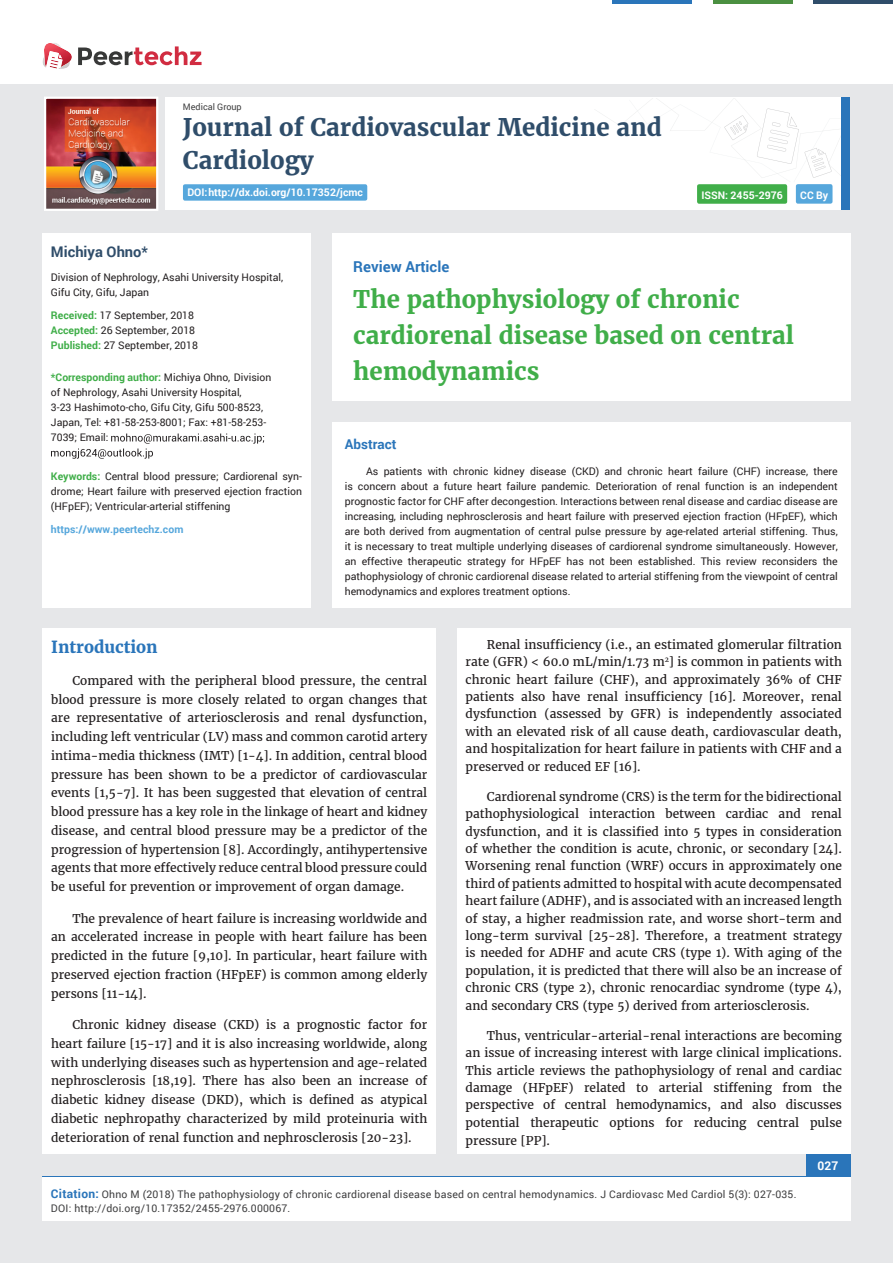
<style>
.page{position:relative;width:893px;height:1263px;background:#e6e7e9}
.page>*{position:absolute;margin:0;border:0;box-sizing:border-box;transform-origin:0 0}
.t1{font:700 24px/36px "Merriweather";color:#40ae49}
.t2{font:700 24px/33px "Merriweather";color:#2f4d6a}
.t3{font:700 16.5px "Merriweather";color:#2a75ba}
.t4{font:700 15px "Roboto";color:#2a75ba}
.t5{font:700 14.7px "Roboto";color:#2f4d6a}
.t6{font:700 13.5px "Roboto";color:#2a75ba}
.t7{font:12px/18.8px "Merriweather";color:#231f20;text-align:justify}
.t8{font:700 12px "Roboto";color:#fff}
.t9{font:10.5px/15px "Roboto";color:#231f20;text-align:justify}
.t10{font:10.5px/13.5px "Roboto";letter-spacing:.02em;color:#3e3e3f}
.t11{font:700 10.5px "Roboto";color:#fff}
.t12{font:700 10.5px "Roboto";color:#40ae49}
.t13{font:700 10.5px "Roboto";color:#56a7dc}
.t14{font:10.35px/15px "Roboto";color:#231f20}
.t15{font:9px "Roboto";color:#3e3e3f}
.s1{font-weight:700;color:#40ae49}
.s2{font-weight:400;font-size:10.35px;color:#231f20}
.s3{font-weight:700;font-size:12px;color:#2a75ba}
</style>
<div class="page">
<div style="left:165px;top:98px;width:684px;height:112px;background:#fff"></div>
<svg style="left:596px;top:100px;width:245px;height:78px"></svg>
<div style="left:841px;top:98px;width:8px;height:112px;background:#2a75ba"></div>
<img style="left:44px;top:97px;width:114px;height:114px">
<div style="left:0;top:0;width:893px;height:83px;background:#fff"></div>
<div style="left:796px;top:184px;width:36px;height:20px;background:#56a7dc;border-radius:2px"></div>
<hr style="left:713px;top:0;width:79px;height:3px;background:#4b9041">
<hr style="left:612px;top:0;width:80px;height:3px;background:#2a75ba">
<hr style="left:813px;top:0;width:80px;height:3px;background:#2f4d6a">
<div style="left:806px;top:1154px;width:44px;height:51px;background:#2a75ba"></div>
<div style="left:42px;top:1177px;width:809px;height:43px;background:#fff"></div>
<svg style="left:42px;top:43px;width:160px;height:26px"></svg>
<div style="left:697px;top:184px;width:90px;height:20px;background:#40ae49;border-radius:2px"></div>
<div style="left:183px;top:184px;width:184px;height:17px;background:#56a7dc;border-radius:2px"></div>
<div style="left:332px;top:422px;width:518px;height:185px;background:#fff"></div>
<div style="left:332px;top:233px;width:518px;height:168px;background:#fff"></div>
<div style="left:42px;top:233px;width:269px;height:374px;background:#fff"></div>
<svg style="left:51px;top:434px;width:213px;height:25px"></svg>
<div style="left:43px;top:629px;width:393px;height:525px;background:#fff"></div>
<div style="left:457px;top:629px;width:393px;height:525px;background:#fff"></div>
<p class="t15" style="left:183px;top:101px;width:60px">Medical Group</p>
<h1 class="t2" style="left:183px;top:111px;width:480px">Journal of Cardiovascular Medicine and<br>Cardiology</h1>
<p class="t11" style="left:187px;top:185px;width:177px">DOI: http://dx.doi.org/10.17352/jcmc</p>
<p class="t11" style="left:701px;top:188px;width:83px">ISSN: 2455-2976</p>
<p class="t11" style="left:800px;top:188px;width:29px">CC By</p>
<p class="t5" style="left:51px;top:242px;width:99px">Michiya Ohno*</p>
<p class="t9" style="left:51px;top:269px;width:234px">Division of Nephrology, Asahi University Hospital,<br>Gifu City, Gifu, Japan</p>
<p class="t9" style="left:51px;top:308px;width:149px;text-align:left"><span class="s1">Received:</span> 17 September, 2018<br><span class="s1">Accepted:</span> 26 September, 2018<br><span class="s1">Published:</span> 27 September, 2018</p>
<p class="t12" style="left:51px;top:370px;width:222px">*Corresponding author: <span class="s2">Michiya Ohno, Division</span></p>
<p class="t14" style="left:51px;top:385px;width:217px">of Nephrology, Asahi University Hospital,<br>3-23 Hashimoto-cho, Gifu City, Gifu 500-8523, Japan, Tel: +81-58-253-8001; Fax: +81-58-253- 7039; Email:</p>
<p class="t9" style="left:51px;top:468px;width:253px"><span class="s1">Keywords:</span> Central blood pressure; Cardiorenal syn&shy;drome; Heart failure with preserved ejection fraction (HFpEF); Ventricular-arterial stiffening</p>
<p class="t13" style="left:51px;top:522px;width:134px">https://www.peertechz.com</p>
<p class="t4" style="left:353px;top:256px;width:98px">Review Article</p>
<h1 class="t1" style="left:353px;top:281px;width:442px">The pathophysiology of chronic cardiorenal disease based on central hemodynamics</h1>
<p class="t6" style="left:345px;top:435px;width:53px">Abstract</p>
<p class="t9" style="left:345px;top:463px;width:494px;text-indent:21px">As patients with chronic kidney disease (CKD) and chronic heart failure (CHF) increase, there is concern about a future heart failure pandemic. Deterioration of renal function is an independent prognostic factor for CHF after decongestion. Interactions between renal disease and cardiac disease are increasing, including nephrosclerosis and heart failure with preserved ejection fraction (HFpEF), which are both derived from augmentation of central pulse pressure by age-related arterial stiffening. Thus, it is necessary to treat multiple underlying diseases of cardiorenal syndrome simultaneously. However, an effective therapeutic strategy for HFpEF has not been established. This review reconsiders the pathophysiology of chronic cardiorenal disease related to arterial stiffening from the viewpoint of central hemodynamics and explores treatment options.</p>
<h2 class="t3" style="left:51px;top:637px;width:108px">Introduction</h2>
<p class="t7" style="left:51px;top:671px;width:378px;text-indent:21px">Compared with the peripheral blood pressure, the central blood pressure is more closely related to organ changes that are representative of arteriosclerosis and renal dysfunction, including left ventricular (LV) mass and common carotid artery intima-media thickness (IMT) [1-4]. In addition, central blood pressure has been shown to be a predictor of cardiovascular events [1,5-7]. It has been suggested that elevation of central blood pressure has a key role in the linkage of heart and kidney disease, and central blood pressure may be a predictor of the progression of hypertension [8]. Accordingly, antihypertensive agents that more effectively reduce central blood pressure could be useful for prevention or improvement of organ damage.</p>
<p class="t7" style="left:51px;top:909px;width:378px;text-indent:21px">The prevalence of heart failure is increasing worldwide and an accelerated increase in people with heart failure has been predicted in the future [9,10]. In particular, heart failure with preserved ejection fraction (HFpEF) is common among elderly persons [11-14].</p>
<p class="t7" style="left:51px;top:1015px;width:378px;text-indent:21px">Chronic kidney disease (CKD) is a prognostic factor for heart failure [15-17] and it is also increasing worldwide, along with underlying diseases such as hypertension and age-related nephrosclerosis [18,19]. There has also been an increase of diabetic kidney disease (DKD), which is defined as atypical diabetic nephropathy characterized by mild proteinuria with deterioration of renal function and nephrosclerosis [20-23].</p>
<p class="t7" style="left:466px;top:636px;width:378px;line-height:17.4px;text-indent:21px">Renal insufficiency (i.e., an estimated glomerular filtration rate (GFR) &lt; 60.0 mL/min/1.73 m<sup>2</sup>] is common in patients with chronic heart failure (CHF), and approximately 36% of CHF patients also have renal insufficiency [16]. Moreover, renal dysfunction (assessed by GFR) is independently associated with an elevated risk of all cause death, cardiovascular death, and hospitalization for heart failure in patients with CHF and a preserved or reduced EF [16].</p>
<p class="t7" style="left:466px;top:788px;width:378px;line-height:17.4px;text-indent:21px">Cardiorenal syndrome (CRS) is the term for the bidirectional pathophysiological interaction between cardiac and renal dysfunction, and it is classified into 5 types in consideration of whether the condition is acute, chronic, or secondary [24].<br>Worsening renal function (WRF) occurs in approximately one third of patients admitted to hospital with acute decompensated heart failure (ADHF), and is associated with an increased length of stay, a higher readmission rate, and worse short-term and long-term survival [25-28]. Therefore, a treatment strategy is needed for ADHF and acute CRS (type 1). With aging of the population, it is predicted that there will also be an increase of chronic CRS (type 2), chronic renocardiac syndrome (type 4), and secondary CRS (type 5) derived from arteriosclerosis.</p>
<p class="t7" style="left:466px;top:1027px;width:378px;line-height:17.5px;text-indent:21px">Thus, ventricular-arterial-renal interactions are becoming an issue of increasing interest with large clinical implications.<br>This article reviews the pathophysiology of renal and cardiac damage (HFpEF) related to arterial stiffening from the perspective of central hemodynamics, and also discusses potential therapeutic options for reducing central pulse pressure [PP].</p>
<p class="t8" style="left:817px;top:1158px;width:22px">027</p>
<p class="t10" style="left:51px;top:1188px;width:747px"><span class="s3">Citation:</span> Ohno M (2018) The pathophysiology of chronic cardiorenal disease based on central hemodynamics. J Cardiovasc Med Cardiol 5(3): 027-035.<br>DOI: http://doi.org/10.17352/2455-2976.000067.</p>
</div>
